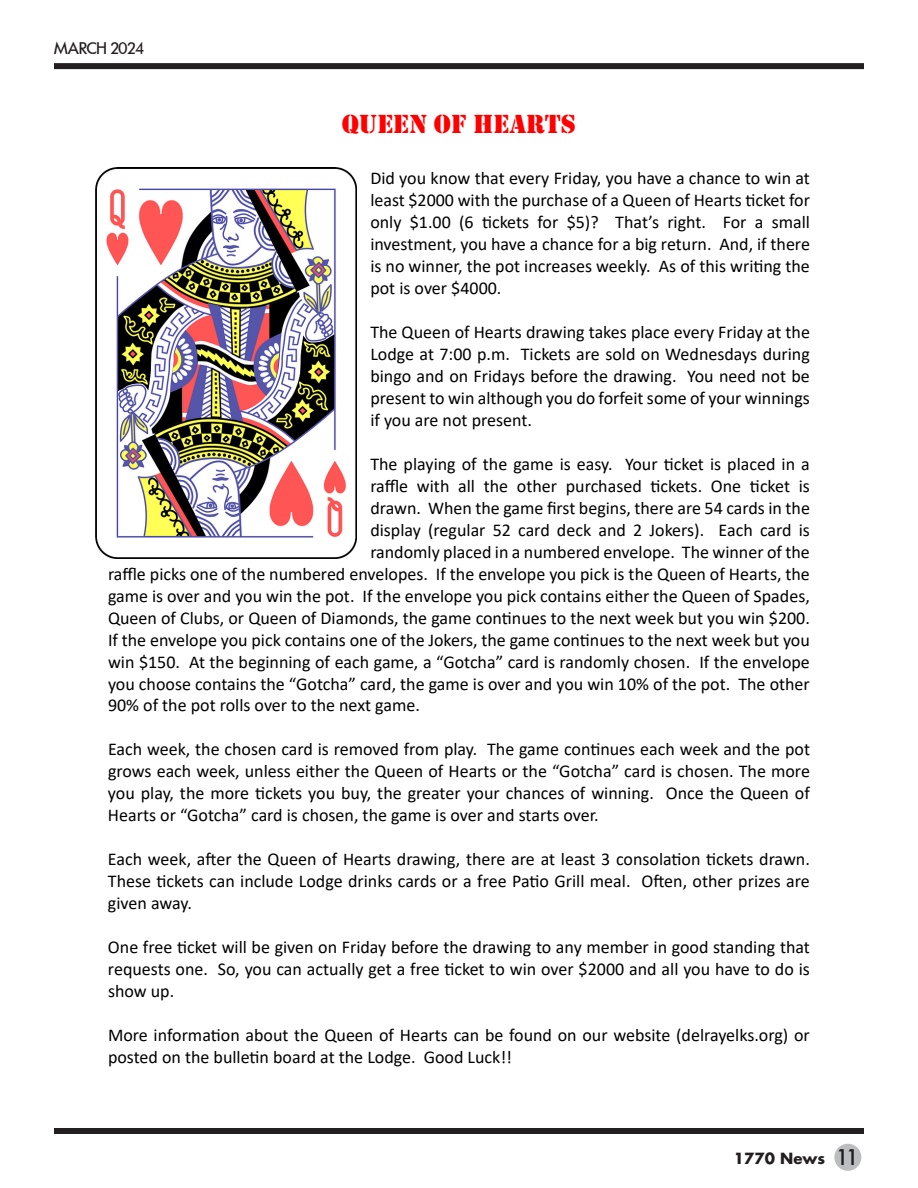
<style>
.page{position:relative;width:918px;height:1188px;background:#fff}
.page>*{position:absolute;margin:0;border:0;box-sizing:border-box;transform-origin:0 0}
.t1{font:27px "Stencil";color:#f00}
.t2{font:500 21px "Futura";color:#231f20}
.t3{font:18px/21.9px "Calibri";color:#000;text-align:justify}
.t4{font:500 18px "Futura";letter-spacing:.02em;color:#231f20}
.t5{font:700 15px "Futura";color:#231f20}
</style>
<div class="page">
<div style="left:54px;top:63px;width:810px;height:6px;background:#231f20"></div>
<div style="left:54px;top:1128px;width:810px;height:6px;background:#231f20"></div>
<div style="left:834px;top:1144px;width:27px;height:27px;background:#bcbdc0;border-radius:50%"></div>
<img style="left:96px;top:167px;width:261px;height:391px">
<p class="t4" style="left:54px;top:39px;width:91px">MARCH 2024</p>
<h1 class="t1" style="left:342px;top:108px;width:236px">QUEEN OF HEARTS</h1>
<p class="t3" style="left:370px;top:167px;width:441px">Did you know that every Friday, you have a chance to win at least $2000 with the purchase of a Queen of Hearts =cket for only $1.00 (6 =ckets for $5)? That’s right. For a small investment, you have a chance for a big return. And, if there is no winner, the pot increases weekly. As of this wri=ng the pot is over $4000.</p>
<p class="t3" style="left:370px;top:320px;width:441px">The Queen of Hearts drawing takes place every Friday at the Lodge at 7:00 p.m. Tickets are sold on Wednesdays during bingo and on Fridays before the drawing. You need not be present to win although you do forfeit some of your winnings if you are not present.</p>
<p class="t3" style="left:370px;top:452px;width:441px">The playing of the game is easy. Your =cket is placed in a</p>
<p class="t3" style="left:370px;top:474px;width:441px">raffle with all the other purchased =ckets. One =cket is</p>
<p class="t3" style="left:370px;top:496px;width:441px">drawn. When the game first begins, there are 54 cards in the</p>
<p class="t3" style="left:370px;top:518px;width:441px">display (regular 52 card deck and 2 Jokers). Each card is</p>
<p class="t3" style="left:370px;top:540px;width:441px">randomly placed in a numbered envelope. The winner of the</p>
<p class="t3" style="left:108px;top:562px;width:703px">raffle picks one of the numbered envelopes. If the envelope you pick is the Queen of Hearts, the</p>
<p class="t3" style="left:108px;top:584px;width:703px">game is over and you win the pot. If the envelope you pick contains either the Queen of Spades,</p>
<p class="t3" style="left:108px;top:606px;width:703px">Queen of Clubs, or Queen of Diamonds, the game con=nues to the next week but you win $200.</p>
<p class="t3" style="left:108px;top:628px;width:703px">If the envelope you pick contains one of the Jokers, the game con=nues to the next week but you</p>
<p class="t3" style="left:108px;top:650px;width:703px">win $150. At the beginning of each game, a “Gotcha” card is randomly chosen. If the envelope</p>
<p class="t3" style="left:108px;top:672px;width:703px">you choose contains the “Gotcha” card, the game is over and you win 10% of the pot. The other</p>
<p class="t3" style="left:108px;top:694px;width:313px">90% of the pot rolls over to the next game.</p>
<p class="t3" style="left:108px;top:738px;width:704px">Each week, the chosen card is removed from play. The game con=nues each week and the pot grows each week, unless either the Queen of Hearts or the “Gotcha” card is chosen. The more you play, the more =ckets you buy, the greater your chances of winning. Once the Queen of Hearts or “Gotcha” card is chosen, the game is over and starts over.</p>
<p class="t3" style="left:108px;top:848px;width:703px">Each week, a_er the Queen of Hearts drawing, there are at least 3 consola=on =ckets drawn.<br>These =ckets can include Lodge drinks cards or a free Pa=o Grill meal. O_en, other prizes are given away.</p>
<p class="t3" style="left:108px;top:936px;width:703px">One free =cket will be given on Friday before the drawing to any member in good standing that requests one. So, you can actually get a free =cket to win over $2000 and all you have to do is show up.</p>
<p class="t3" style="left:108px;top:1024px;width:703px">More informa=on about the Queen of Hearts can be found on our website (delrayelks.org) or posted on the bulle=n board at the Lodge. Good Luck!!</p>
<p class="t5" style="left:734px;top:1148px;width:93px">1770 News</p>
<p class="t2" style="left:836px;top:1143px;width:24px">11</p>
</div>
